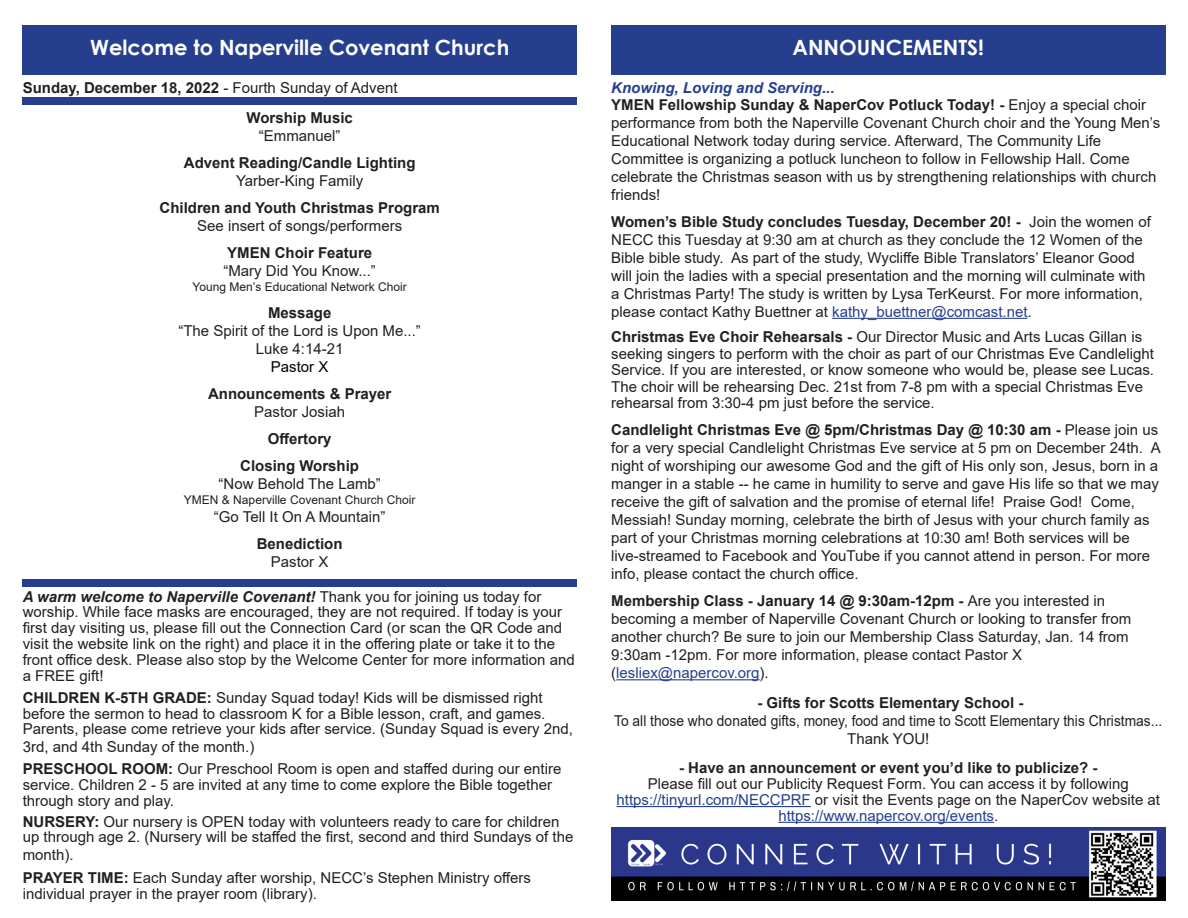
<style>
.page{position:relative;width:1188px;height:918px;background:#fff}
.page>*{position:absolute;margin:0;border:0;box-sizing:border-box;transform-origin:0 0}
.t1{font:700 21px "Century Gothic";color:#fff}
.t2{font:15px/18px "Arial";color:#231f20}
.t3{font:700 15px "Arial";color:#231f20}
.t4{font:15px/15.8px "Arial";color:#253f8e;text-align:center}
.t5{font:15px "Arial";color:#231f20;scale:.92 1}
.t6{font:italic 700 15px "Arial";color:#231f20}
.t7{font:italic 700 15px "Arial";color:#253f8e}
.t8{font:12px "Arial";color:#231f20}
.s1{font-weight:400}
.s2{color:#000}
.s3{font-weight:400;font-style:normal}
.s4{font-weight:700}
.s5{color:#253f8e}
.s6{color:#231f20}
</style>
<div class="page">
<div style="left:23px;top:25px;width:554px;height:50px;background:#253f8e"></div>
<div style="left:611px;top:25px;width:554px;height:50px;background:#253f8e"></div>
<div style="left:23px;top:97px;width:554px;height:8px;background:#253f8e"></div>
<hr style="left:832px;top:318px;width:196px;height:1px;background:#253f8e">
<hr style="left:616px;top:679px;width:144px;height:1px;background:#253f8e">
<hr style="left:617px;top:806px;width:194px;height:1px;background:#253f8e">
<hr style="left:778px;top:822px;width:216px;height:1px;background:#253f8e">
<div style="left:23px;top:579px;width:554px;height:7px;background:#253f8e"></div>
<img style="left:611px;top:827px;width:554px;height:73px">
<p class="t1" style="left:90px;top:32px;width:421px">Welcome to Naperville Covenant Church</p>
<p class="t3" style="left:23px;top:77px;width:376px">Sunday, December 18, 2022 <span class="s1">- Fourth Sunday of Advent</span></p>
<p class="t3" style="left:247px;top:108px;width:108px">Worship Music</p>
<p class="t2" style="left:259px;top:127px;width:83px">“Emmanuel”</p>
<p class="t3" style="left:184px;top:153px;width:233px">Advent Reading/Candle Lighting</p>
<p class="t2" style="left:236px;top:172px;width:129px">Yarber-King Family</p>
<p class="t3" style="left:160px;top:198px;width:282px">Children and Youth Christmas Program</p>
<p class="t2" style="left:197px;top:217px;width:207px">See insert of songs/performers</p>
<p class="t3" style="left:227px;top:243px;width:147px">YMEN Choir Feature</p>
<p class="t2" style="left:223px;top:262px;width:154px">“Mary Did You Know...”</p>
<p class="t8" style="left:193px;top:279px;width:216px">Young Men’s Educational Network Choir</p>
<p class="t3" style="left:268px;top:303px;width:65px">Message</p>
<p class="t2" style="left:178px;top:322px;width:244px">“The Spirit of the Lord is Upon Me...”</p>
<p class="t2" style="left:256px;top:340px;width:89px;text-align:center">Luke 4:14-21<br><span class="s2">Pastor X</span></p>
<p class="t3" style="left:208px;top:384px;width:185px">Announcements &amp; Prayer</p>
<p class="t2" style="left:254px;top:403px;width:92px">Pastor Josiah</p>
<p class="t3" style="left:268px;top:429px;width:65px">Offertory</p>
<p class="t3" style="left:240px;top:456px;width:120px">Closing Worship</p>
<p class="t2" style="left:219px;top:475px;width:164px">“Now Behold The Lamb”</p>
<p class="t8" style="left:184px;top:492px;width:233px">YMEN &amp; Naperville Covenant Church Choir</p>
<p class="t2" style="left:214px;top:508px;width:173px">“Go Tell It On A Mountain”</p>
<p class="t3" style="left:257px;top:534px;width:87px">Benediction</p>
<p class="t2" style="left:271px;top:553px;width:59px">Pastor X</p>
<p class="t6" style="left:23px;top:586px;width:520px">A warm welcome to Naperville Covenant! <span class="s3">Thank you for joining us today for</span></p>
<p class="t2" style="left:23px;top:604px;width:554px;line-height:15.9px">worship. While face masks are encouraged, they are not required. If today is your first day visiting us, please fill out the Connection Card (or scan the QR Code and visit the website link on the right) and place it in the offering plate or take it to the front office desk. Please also stop by the Welcome Center for more information and a FREE gift!</p>
<p class="t2" style="left:23px;top:690px;width:552px;line-height:15.8px"><span class="s4">CHILDREN K-5TH GRADE:</span> Sunday Squad today! Kids will be dismissed right before the sermon to head to classroom K for a Bible lesson, craft, and games.<br>Parents, please come retrieve your kids after service. (Sunday Squad is every 2nd,</p>
<p class="t2" style="left:23px;top:738px;width:233px">3rd, and 4th Sunday of the month.)</p>
<p class="t2" style="left:23px;top:761px;width:540px;line-height:16.2px"><span class="s4">PRESCHOOL ROOM:</span> Our Preschool Room is open and staffed during our entire service. Children 2 - 5 are invited at any time to come explore the Bible together through story and play.</p>
<p class="t2" style="left:23px;top:815px;width:552px;line-height:15px"><span class="s4">NURSERY:</span> Our nursery is OPEN today with volunteers ready to care for children up through age 2. (Nursery will be staffed the first, second and third Sundays of the</p>
<p class="t2" style="left:23px;top:846px;width:52px">month).</p>
<p class="t2" style="left:23px;top:869px;width:510px"><span class="s4">PRAYER TIME:</span> Each Sunday after worship, NECC’s Stephen Ministry offers</p>
<p class="t2" style="left:23px;top:885px;width:296px">individual prayer in the prayer room (library).</p>
<p class="t1" style="left:793px;top:32px;width:193px">ANNOUNCEMENTS!</p>
<p class="t7" style="left:611px;top:78px;width:225px">Knowing, Loving and Serving...</p>
<p class="t2" style="left:611px;top:95px;width:551px"><span class="s4">YMEN Fellowship Sunday &amp; NaperCov Potluck Today! -</span> Enjoy a special choir performance from both the Naperville Covenant Church choir and the Young Men’s<br>Educational Network today during service. Afterward, The Community Life</p>
<p class="t2" style="left:611px;top:149px;width:547px">Committee is organizing a potluck luncheon to follow in Fellowship Hall. Come celebrate the Christmas season with us by strengthening relationships with church friends!</p>
<p class="t2" style="left:611px;top:212px;width:541px"><span class="s4">Women’s Bible Study concludes Tuesday, December 20! -</span> Join the women of NECC this Tuesday at 9:30 am at church as they conclude the 12 Women of the Bible bible study. As part of the study, Wycliffe Bible Translators’ Eleanor Good will join the ladies with a special presentation and the morning will culminate with a Christmas Party! The study is written by Lysa TerKeurst. For more information, please contact Kathy Buettner at <span class="s5">kathy_buettner@comcast.net</span>.</p>
<p class="t2" style="left:611px;top:329px;width:544px;line-height:16.5px"><span class="s4">Christmas Eve Choir Rehearsals -</span> Our Director Music and Arts Lucas Gillan is seeking singers to perform with the choir as part of our Christmas Eve Candlelight Service. If you are interested, or know someone who would be, please see Lucas.<br>The choir will be rehearsing Dec. 21st from 7-8 pm with a special Christmas Eve rehearsal from 3:30-4 pm just before the service.</p>
<p class="t2" style="left:611px;top:421px;width:551px"><span class="s4">Candlelight Christmas Eve @ 5pm/Christmas Day @ 10:30 am -</span> Please join us for a very special Candlelight Christmas Eve service at 5 pm on December 24th. A night of worshiping our awesome God and the gift of His only son, Jesus, born in a manger in a stable -- he came in humility to serve and gave His life so that we may receive the gift of salvation and the promise of eternal life! Praise God! Come, Messiah! Sunday morning, celebrate the birth of Jesus with your church family as part of your Christmas morning celebrations at 10:30 am! Both services will be</p>
<p class="t2" style="left:611px;top:547px;width:540px">live-streamed to Facebook and YouTube if you cannot attend in person. For more info, please contact the church office.</p>
<p class="t3" style="left:611px;top:590px;width:495px">Membership Class - January 14 @ 9:30am-12pm - <span class="s1">Are you interested in</span></p>
<p class="t2" style="left:611px;top:610px;width:522px">becoming a member of Naperville Covenant Church or looking to transfer from</p>
<p class="t2" style="left:611px;top:628px;width:519px">another church? Be sure to join our Membership Class Saturday, Jan. 14 from<br>9:30am -12pm. For more information, please contact Pastor X</p>
<p class="t4" style="left:611px;top:665px;width:159px"><span class="s6">(</span>lesliex@napercov.org<span class="s6">).</span></p>
<p class="t3" style="left:757px;top:692px;width:267px">- Gifts for Scotts Elementary School -</p>
<p class="t5" style="left:614px;top:711px;width:597px">To all those who donated gifts, money, food and time to Scott Elementary this Christmas...</p>
<p class="t2" style="left:847px;top:730px;width:84px">Thank YOU!</p>
<p class="t3" style="left:679px;top:758px;width:420px">- Have an announcement or event you’d like to publicize? -</p>
<p class="t2" style="left:648px;top:775px;width:483px">Please fill out our Publicity Request Form. You can access it by following</p>
<p class="t4" style="left:617px;top:792px;width:545px">https://tinyurl.com/NECCPRF <span class="s6">or visit the Events page on the NaperCov website at </span>https://www.napercov.org/events<span class="s6">.</span></p>
</div>
